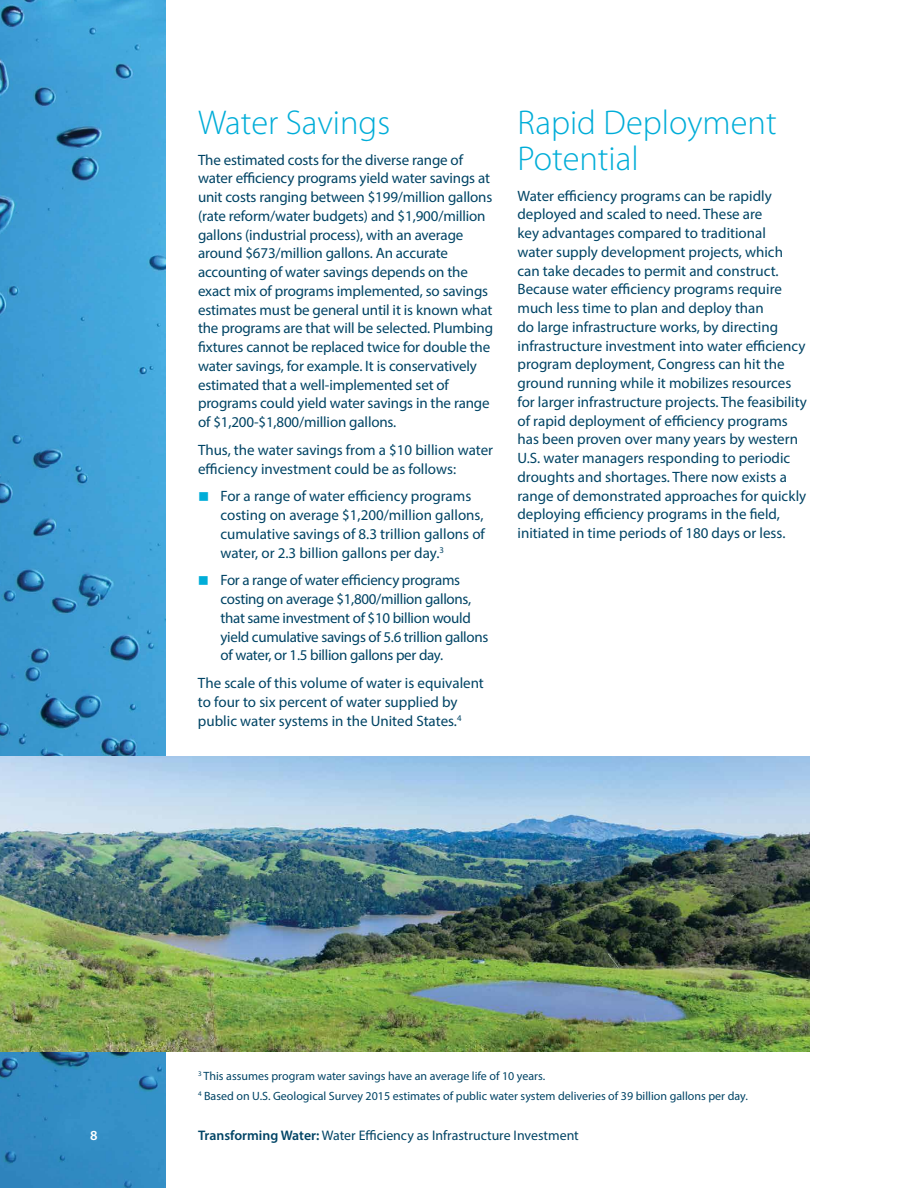
<style>
.page{position:relative;width:918px;height:1188px;background:#fff}
.page>*{position:absolute;margin:0;border:0;box-sizing:border-box;transform-origin:0 0}
.t1{font:300 34.5px/36px "Myriad Pro";color:#00add8}
.t2{font:15px/18.8px "Myriad Pro";letter-spacing:-.005em;color:#004465}
.t3{font:13.8px "Myriad Pro";color:#004465}
.t4{font:600 13.8px "Myriad Pro";color:#fff}
.t5{font:12px/19.5px "Myriad Pro";color:#004465}
.s1{font-weight:600}
</style>
<div class="page">
<img style="left:0;top:0;width:166px;height:1188px">
<img style="left:0;top:756px;width:810px;height:295px">
<h1 class="t1" style="left:198px;top:104px;width:194px">Water Savings</h1>
<p class="t2" style="left:198px;top:150px;width:297px">The estimated costs for the diverse range of water efficiency programs yield water savings at unit costs ranging between $199/million gallons (rate reform/water budgets) and $1,900/million gallons (industrial process), with an average around $673/million gallons. An accurate accounting of water savings depends on the exact mix of programs implemented, so savings estimates must be general until it is known what the programs are that will be selected. Plumbing fixtures cannot be replaced twice for double the water savings, for example. It is conservatively estimated that a well-implemented set of programs could yield water savings in the range of $1,200-$1,800/million gallons.</p>
<p class="t2" style="left:198px;top:440px;width:297px">Thus, the water savings from a $10 billion water efficiency investment could be as follows:</p>
<p class="t2" style="left:220px;top:487px;width:266px">For a range of water efficiency programs costing on average $1,200/million gallons, cumulative savings of 8.3 trillion gallons of water, or 2.3 billion gallons per day.<sup>3</sup></p>
<p class="t2" style="left:220px;top:571px;width:269px">For a range of water efficiency programs costing on average $1,800/million gallons, that same investment of $10 billion would yield cumulative savings of 5.6 trillion gallons of water, or 1.5 billion gallons per day.</p>
<p class="t2" style="left:198px;top:673px;width:287px">The scale of this volume of water is equivalent to four to six percent of water supplied by public water systems in the United States.<sup>4</sup></p>
<h1 class="t1" style="left:518px;top:104px;width:261px">Rapid Deployment<br>Potential</h1>
<p class="t2" style="left:518px;top:186px;width:291px">Water efficiency programs can be rapidly deployed and scaled to need. These are<br>key advantages compared to traditional<br>water supply development projects, which can take decades to permit and construct.<br>Because water efficiency programs require much less time to plan and deploy than<br>do large infrastructure works, by directing infrastructure investment into water efficiency program deployment, Congress can hit the ground running while it mobilizes resources for larger infrastructure projects. The feasibility of rapid deployment of efficiency programs has been proven over many years by western U.S. water managers responding to periodic droughts and shortages. There now exists a range of demonstrated approaches for quickly deploying efficiency programs in the field, initiated in time periods of 180 days or less.</p>
<p class="t5" style="left:198px;top:1066px;width:551px"><sup>3</sup> This assumes program water savings have an average life of 10 years.<br><sup>4</sup> Based on U.S. Geological Survey 2015 estimates of public water system deliveries of 39 billion gallons per day.</p>
<p class="t4" style="left:90px;top:1127px;width:9px">8</p>
<p class="t3" style="left:198px;top:1127px;width:382px"><span class="s1">Transforming Water:</span> Water Efficiency as Infrastructure Investment</p>
</div>
